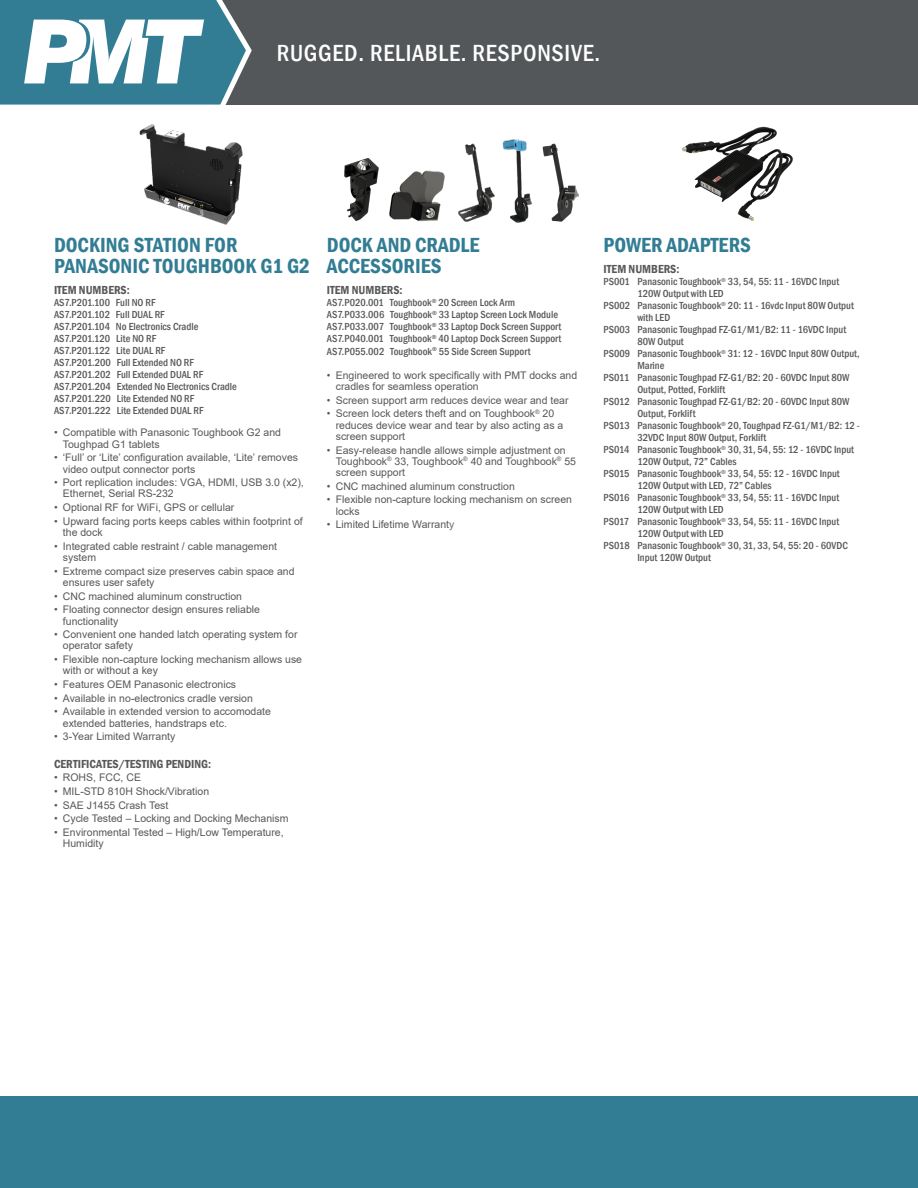
<style>
.page{position:relative;width:918px;height:1188px;background:#fff}
.page>*{position:absolute;margin:0;border:0;box-sizing:border-box;transform-origin:0 0}
.t1{font:500 condensed 24px "Franklin Gothic";letter-spacing:.03em;color:#fff}
.Product_Titles{font:600 condensed 21px/21px "Franklin Gothic";color:#327d93}
.Product_Titles-2{font:600 condensed 12px "Franklin Gothic";color:#57585a}
.Paragraph_Style_3{font:600 condensed 12px "Franklin Gothic";color:#57585a}
.t2{font:10.5px/11.2px "Arial";color:#57585a}
.Product_Titles-3{font:500 condensed 10.5px/12px "Franklin Gothic";color:#57585a}
.s1{color:#6c6d70}
</style>
<div class="page">
<div style="left:169px;top:0;width:749px;height:105px;background:#545759"></div>
<svg style="left:0;top:0;width:252px;height:105px"></svg>
<div style="left:0;top:1097px;width:918px;height:91px;background:#327d93"></div>
<img style="left:682px;top:126px;width:111px;height:95px">
<img style="left:139px;top:124px;width:104px;height:101px">
<img style="left:344px;top:158px;width:35px;height:64px">
<img style="left:389px;top:170px;width:56px;height:52px">
<img style="left:458px;top:143px;width:36px;height:79px">
<img style="left:542px;top:143px;width:37px;height:79px">
<img style="left:494px;top:140px;width:38px;height:82px">
<h1 class="t1" style="left:277px;top:37px;width:325px">RUGGED. RELIABLE. RESPONSIVE.</h1>
<p class="Product_Titles" style="left:54px;top:234px;width:257px">DOCKING STATION FOR<br>PANASONIC TOUGHBOOK G1 G2</p>
<p class="Product_Titles-2" style="left:54px;top:282px;width:77px">ITEM NUMBERS:</p>
<p class="Product_Titles-3" style="left:54px;top:297px;width:103px">AS7.P201.100 Full NO RF</p>
<p class="Product_Titles-3" style="left:54px;top:309px;width:112px">AS7.P201.102 Full DUAL RF</p>
<p class="Product_Titles-3" style="left:54px;top:321px;width:146px">AS7.P201.104 No Electronics Cradle</p>
<p class="Product_Titles-3" style="left:54px;top:333px;width:104px">AS7.P201.120 Lite NO RF</p>
<p class="Product_Titles-3" style="left:54px;top:345px;width:113px">AS7.P201.122 Lite DUAL RF</p>
<p class="Product_Titles-3" style="left:54px;top:357px;width:141px">AS7.P201.200 Full Extended NO RF</p>
<p class="Product_Titles-3" style="left:54px;top:369px;width:151px">AS7.P201.202 Full Extended DUAL RF</p>
<p class="Product_Titles-3" style="left:54px;top:381px;width:184px">AS7.P201.204 Extended No Electronics Cradle</p>
<p class="Product_Titles-3" style="left:54px;top:393px;width:142px">AS7.P201.220 Lite Extended NO RF</p>
<p class="Product_Titles-3" style="left:54px;top:405px;width:151px">AS7.P201.222 Lite Extended DUAL RF</p>
<p class="t2" style="left:63px;top:427px;width:220px;text-indent:-9px">• Compatible with Panasonic Toughbook G2 and<br>Toughpad G1 tablets</p>
<p class="t2" style="left:63px;top:452px;width:237px;text-indent:-9px">• ‘Full’ or ‘Lite’ configuration available, ‘Lite’ removes video output connector ports</p>
<p class="t2" style="left:63px;top:477px;width:242px;text-indent:-9px">• Port replication includes: VGA, HDMI, USB 3.0 (x2),<br>Ethernet, Serial RS-232</p>
<p class="t2" style="left:54px;top:502px;width:182px">• Optional RF for WiFi, GPS or cellular</p>
<p class="t2" style="left:63px;top:515px;width:241px;text-indent:-9px">• Upward facing ports keeps cables within footprint of the dock</p>
<p class="t2" style="left:63px;top:540px;width:216px;text-indent:-9px">• Integrated cable restraint / cable management system</p>
<p class="t2" style="left:63px;top:565px;width:233px;text-indent:-9px">• Extreme compact size preserves cabin space and ensures user safety</p>
<p class="t2" style="left:54px;top:590px;width:190px">• CNC machined aluminum construction</p>
<p class="t2" style="left:63px;top:604px;width:199px;text-indent:-9px">• Floating connector design ensures reliable functionality</p>
<p class="t2" style="left:63px;top:629px;width:236px;text-indent:-9px">• Convenient one handed latch operating system for operator safety</p>
<p class="t2" style="left:63px;top:654px;width:241px;text-indent:-9px">• Flexible non-capture locking mechanism allows use with or without a key</p>
<p class="t2" style="left:54px;top:679px;width:184px">• Features OEM Panasonic electronics</p>
<p class="t2" style="left:54px;top:692px;width:200px">• Available in no-electronics cradle version</p>
<p class="t2" style="left:63px;top:706px;width:210px;text-indent:-9px">• Available in extended version to accomodate extended batteries, handstraps etc.</p>
<p class="t2" style="left:54px;top:731px;width:123px">• 3-Year Limited Warranty</p>
<p class="Paragraph_Style_3" style="left:54px;top:756px;width:159px">CERTIFICATES/TESTING PENDING:</p>
<p class="t2" style="left:54px;top:772px;width:89px">• ROHS, FCC, CE</p>
<p class="t2" style="left:54px;top:786px;width:157px">• MIL-STD 810H Shock/Vibration</p>
<p class="t2" style="left:54px;top:799px;width:116px">• SAE J1455 Crash Test</p>
<p class="t2" style="left:54px;top:813px;width:236px">• Cycle Tested – Locking and Docking Mechanism</p>
<p class="t2" style="left:63px;top:827px;width:222px;text-indent:-9px">• Environmental Tested – High/Low Temperature,<br>Humidity</p>
<p class="Product_Titles" style="left:327px;top:234px;width:154px">DOCK AND CRADLE<br>ACCESSORIES</p>
<p class="Product_Titles-2" style="left:327px;top:282px;width:77px">ITEM NUMBERS:</p>
<p class="Product_Titles-3" style="left:327px;top:297px;width:190px">AS7.P020.001 Toughbook<sup>®</sup> 20 Screen Lock Arm</p>
<p class="Product_Titles-3" style="left:327px;top:309px;width:233px">AS7.P033.006 Toughbook<sup>®</sup> 33 Laptop Screen Lock Module</p>
<p class="Product_Titles-3" style="left:327px;top:321px;width:236px">AS7.P033.007 Toughbook<sup>®</sup> 33 Laptop Dock Screen Support</p>
<p class="Product_Titles-3" style="left:327px;top:333px;width:236px">AS7.P040.001 Toughbook<sup>®</sup> 40 Laptop Dock Screen Support</p>
<p class="Product_Titles-3" style="left:327px;top:345px;width:205px">AS7.P055.002 Toughbook<sup>®</sup> 55 Side Screen Support</p>
<p class="t2" style="left:336px;top:369px;width:243px;text-indent:-9px">• Engineered to work specifically with PMT docks and cradles for seamless operation</p>
<p class="t2" style="left:327px;top:394px;width:243px">• Screen support arm reduces device wear and tear</p>
<p class="t2" style="left:336px;top:408px;width:229px;text-indent:-9px">• Screen lock deters theft and on Toughbook<sup>®</sup> 20 reduces device wear and tear by also acting as a screen support</p>
<p class="t2" style="left:336px;top:444px;width:242px;text-indent:-9px">• Easy-release handle allows simple adjustment on<br>Toughbook<sup>®</sup> 33, Toughbook<sup>®</sup> 40 and Toughbook<sup>®</sup> 55 screen support</p>
<p class="t2" style="left:327px;top:480px;width:190px">• CNC machined aluminum construction</p>
<p class="t2" style="left:336px;top:494px;width:238px;text-indent:-9px">• Flexible non-capture locking mechanism on screen locks</p>
<p class="t2" style="left:327px;top:519px;width:129px">• Limited Lifetime Warrant<span class="s1">y</span></p>
<p class="Product_Titles" style="left:604px;top:234px;width:149px">POWER ADAPTERS</p>
<p class="Product_Titles-2" style="left:604px;top:261px;width:77px">ITEM NUMBERS:</p>
<p class="Product_Titles-3" style="left:637px;top:276px;width:203px;text-indent:-34px">PS001 Panasonic Toughbook<sup>®</sup> 33, 54, 55: 11 - 16VDC Input<br>120W Output with LED</p>
<p class="Product_Titles-3" style="left:637px;top:300px;width:218px;text-indent:-34px">PS002 Panasonic Toughbook<sup>®</sup> 20: 11 - 16vdc Input 80W Output with LED</p>
<p class="Product_Titles-3" style="left:637px;top:324px;width:210px;text-indent:-34px">PS003 Panasonic Toughpad FZ-G1/M1/B2: 11 - 16VDC Input<br>80W Output</p>
<p class="Product_Titles-3" style="left:637px;top:348px;width:224px;text-indent:-34px">PS009 Panasonic Toughbook<sup>®</sup> 31: 12 - 16VDC Input 80W Output,<br>Marine</p>
<p class="Product_Titles-3" style="left:637px;top:372px;width:214px;text-indent:-34px">PS011 Panasonic Toughpad FZ-G1/B2: 20 - 60VDC Input 80W<br>Output, Potted, Forklift</p>
<p class="Product_Titles-3" style="left:637px;top:396px;width:214px;text-indent:-34px">PS012 Panasonic Toughpad FZ-G1/B2: 20 - 60VDC Input 80W<br>Output, Forklift</p>
<p class="Product_Titles-3" style="left:637px;top:420px;width:224px;text-indent:-34px">PS013 Panasonic Toughbook<sup>®</sup> 20, Toughpad FZ-G1/M1/B2: 12 -<br>32VDC Input 80W Output, Forklift</p>
<p class="Product_Titles-3" style="left:637px;top:444px;width:218px;text-indent:-34px">PS014 Panasonic Toughbook<sup>®</sup> 30, 31, 54, 55: 12 - 16VDC Input<br>120W Output, 72” Cables</p>
<p class="Product_Titles-3" style="left:637px;top:468px;width:204px;text-indent:-34px">PS015 Panasonic Toughbook<sup>®</sup> 33, 54, 55: 12 - 16VDC Input<br>120W Output with LED, 72” Cables</p>
<p class="Product_Titles-3" style="left:637px;top:492px;width:203px;text-indent:-34px">PS016 Panasonic Toughbook<sup>®</sup> 33, 54, 55: 11 - 16VDC Input<br>120W Output with LED</p>
<p class="Product_Titles-3" style="left:637px;top:516px;width:203px;text-indent:-34px">PS017 Panasonic Toughbook<sup>®</sup> 33, 54, 55: 11 - 16VDC Input<br>120W Output with LED</p>
<p class="Product_Titles-3" style="left:637px;top:540px;width:212px;text-indent:-34px">PS018 Panasonic Toughbook<sup>®</sup> 30, 31, 33, 54, 55: 20 - 60VDC<br>Input 120W Output</p>
</div>
